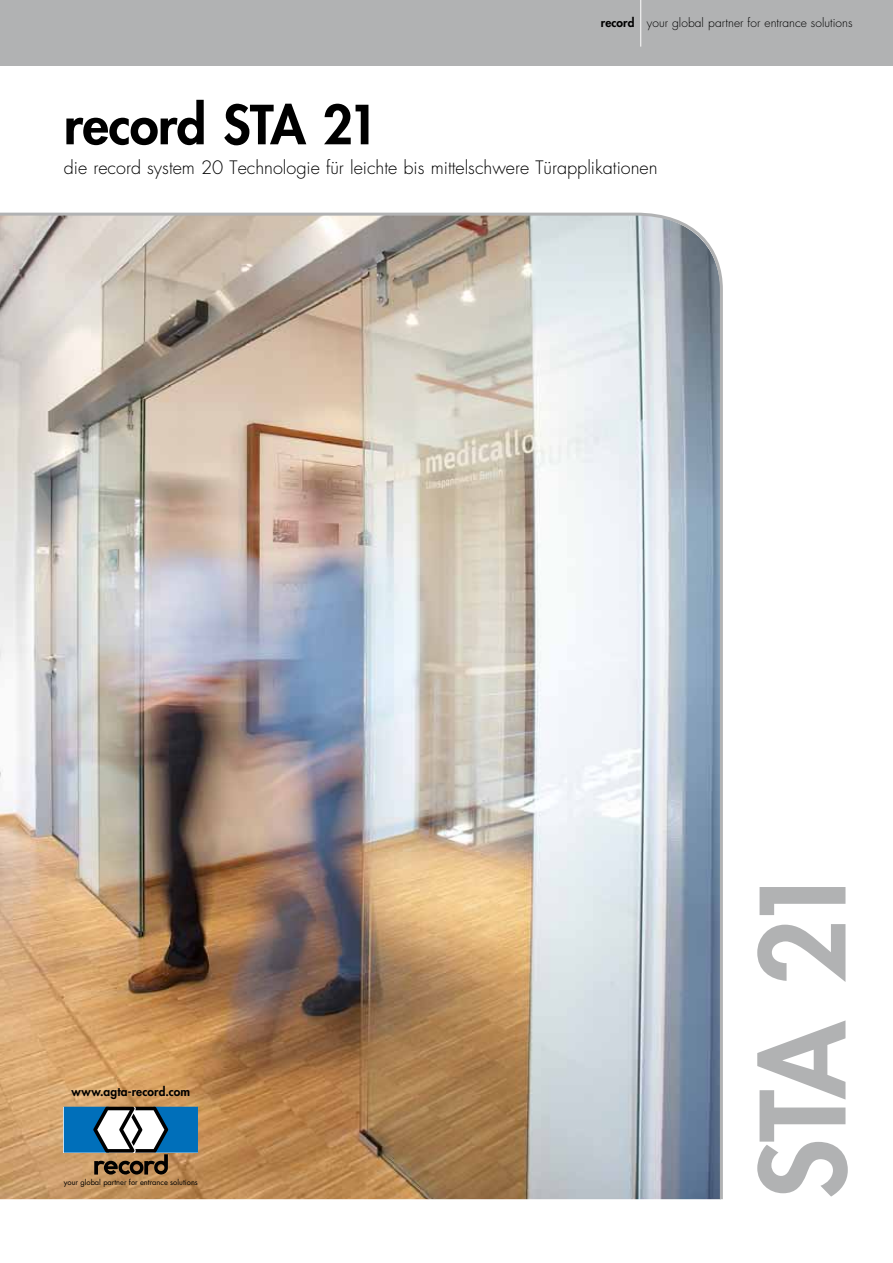
<style>
.page{position:relative;width:893px;height:1263px;background:#fff}
.page>*{position:absolute;margin:0;border:0;box-sizing:border-box;transform-origin:0 0}
.t1{font:800 114px "Futura Std";color:#b1b2b3}
.t2{font:800 52.5px "Futura Std";letter-spacing:-.01em;color:#000}
.t3{font:300 18px "Futura Std";color:#000}
.t4{font:300 12px "Futura Std";letter-spacing:.005em;color:#000}
.t5{font:800 12px "Futura Std";letter-spacing:.01em;color:#000}
.t6{font:7.5px "Futura Std";color:#000}
.s1{font-weight:800}
</style>
<div class="page">
<div style="left:0;top:0;width:893px;height:66px;background:#b1b2b3"></div>
<hr style="left:640px;top:0;width:1px;height:47px;background:#fff">
<img style="left:0;top:212px;width:723px;height:988px">
<svg style="left:64px;top:1107px;width:134px;height:67px"></svg>
<p class="t4" style="left:601px;top:16px;width:253px"><span class="s1">record</span> your global partner for entrance solutions</p>
<h2 class="t2" style="left:64px;top:92px;width:316px">record STA 21</h2>
<p class="t3" style="left:64px;top:157px;width:595px">die record system 20 Technologie für leichte bis mittelschwere Türapplikationen</p>
<p class="t5" style="left:72px;top:1083px;width:120px">www.agta-record.com</p>
<p class="t6" style="left:64px;top:1177px;width:136px">your global partner for entrance solutions</p>
<h1 class="t1" style="left:731px;top:1199px;width:335px;rotate:-90deg">STA 21</h1>
</div>
